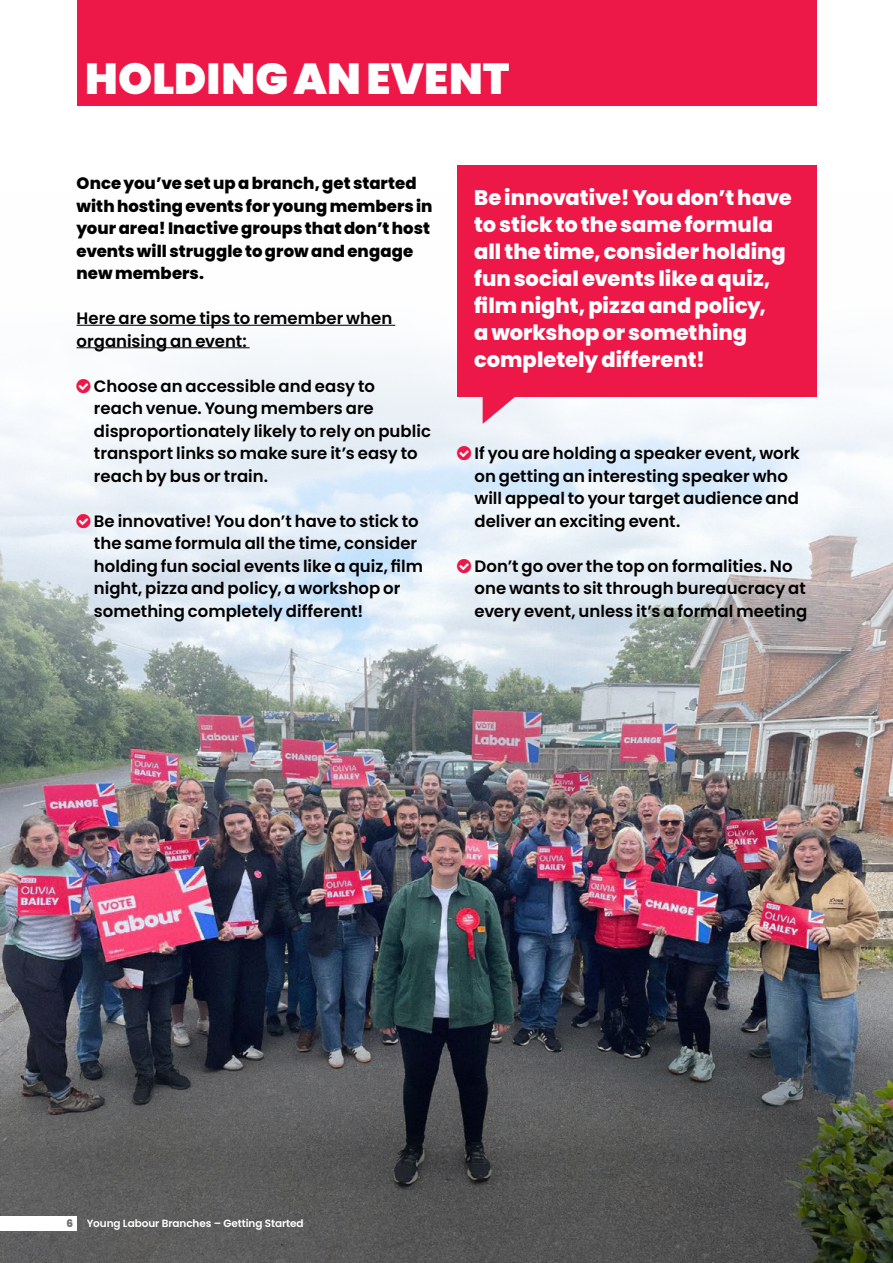
<style>
.page{position:relative;width:893px;height:1263px;background:#fff}
.page>*{position:absolute;margin:0;border:0;box-sizing:border-box;transform-origin:0 0}
.t1{font:900 43.35px "Poppins";letter-spacing:.01em;color:#fff}
.t2{font:800 21px/27px "Poppins";color:#fff}
.t3{font:600 16.5px/22.5px "Poppins";color:#000}
.t4{font:800 16.5px/22.5px "Poppins";letter-spacing:.005em;color:#000}
.t5{font:600 10.5px "Poppins";letter-spacing:-.01em;color:#fff}
.t6{font:800 10.5px "Poppins";color:#6d6e71}
</style>
<div class="page">
<img style="left:0;top:193px;width:893px;height:752px">
<img style="left:0;top:945px;width:893px;height:318px">
<hr style="left:77px;top:325px;width:318px;height:1px;background:#000">
<hr style="left:77px;top:347px;width:173px;height:1px;background:#000">
<div style="left:0;top:1216px;width:77px;height:15px;background:#fff"></div>
<div style="left:77px;top:0;width:739px;height:105px;background:#ed1848"></div>
<div style="left:457px;top:166px;width:359px;height:231px;background:#ed1848"></div>
<svg style="left:483px;top:397px;width:34px;height:27px"></svg>
<svg style="left:77px;top:379px;width:14px;height:14px"></svg>
<svg style="left:77px;top:514px;width:14px;height:14px"></svg>
<svg style="left:457px;top:446px;width:14px;height:14px"></svg>
<svg style="left:457px;top:559px;width:14px;height:14px"></svg>
<h1 class="t1" style="left:85px;top:54px;width:426px">HOLDING AN EVENT</h1>
<p class="t4" style="left:77px;top:172px;width:358px">Once you’ve set up a branch, get started with hosting events for young members in your area! Inactive groups that don’t host events will struggle to grow and engage new members.</p>
<p class="t3" style="left:77px;top:307px;width:317px">Here are some tips to remember when organising an event:</p>
<p class="t3" style="left:94px;top:375px;width:339px">Choose an accessible and easy to<br>reach venue. Young members are disproportionately likely to rely on public transport links so make sure it’s easy to reach by bus or train.</p>
<p class="t3" style="left:94px;top:510px;width:331px">Be innovative! You don’t have to stick to the same formula all the time, consider holding fun social events like a quiz, film night, pizza and policy, a workshop or something completely different!</p>
<p class="t2" style="left:474px;top:184px;width:319px">Be innovative! You don’t have to stick to the same formula all the time, consider holding fun social events like a quiz, film night, pizza and policy,<br>a workshop or something completely different!</p>
<p class="t3" style="left:474px;top:442px;width:327px">If you are holding a speaker event, work on getting an interesting speaker who will appeal to your target audience and deliver an exciting event.</p>
<p class="t3" style="left:474px;top:555px;width:334px">Don’t go over the top on formalities. No one wants to sit through bureaucracy at every event, unless it’s a formal meeting</p>
<p class="t6" style="left:66px;top:1217px;width:8px">6</p>
<p class="t5" style="left:87px;top:1217px;width:218px">Young Labour Branches – Getting Started</p>
</div>
